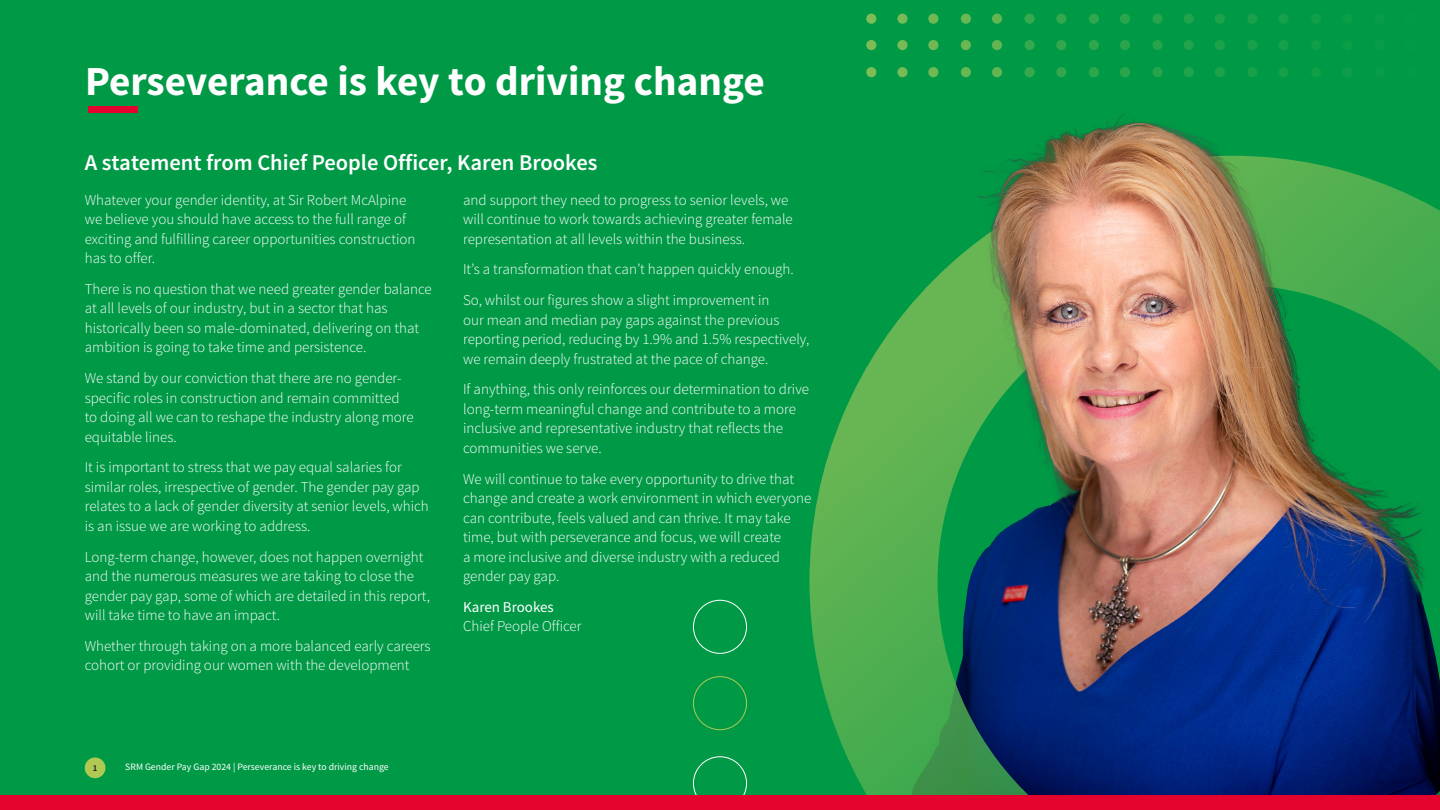
<style>
.page{position:relative;width:1440px;height:810px;background:#009a47}
.page>*{position:absolute;margin:0;border:0;box-sizing:border-box;transform-origin:0 0}
.t1{font:700 41.25px "Source Sans Pro";color:#fff}
.t2{font:600 22.5px "Source Sans Pro";color:#fff}
.t3{font:300 15px/19.5px "Source Sans Pro";color:#fff}
.t4{font:15px "Source Sans Variable";color:#fff}
.t5{font:9.75px "Source Sans Pro";color:#fff}
.t6{font:600 9px "Source Sans Pro";color:#1a1a1a}
</style>
<div class="page">
<img style="left:693px;top:70px;width:565px;height:725px">
<img style="left:809px;top:156px;width:631px;height:639px">
<div style="left:693px;top:600px;width:54px;height:54px;border:1px solid #fff;border-radius:50%"></div>
<div style="left:693px;top:676px;width:54px;height:54px;border:1px solid #b0c952;border-radius:50%"></div>
<div style="left:693px;top:756px;width:54px;height:54px;border:1px solid #fff;border-radius:50%"></div>
<div style="left:0;top:795px;width:1440px;height:15px;background:#e4032c"></div>
<div style="left:88px;top:106px;width:50px;height:7px;background:#e4032c"></div>
<svg style="left:1343px;top:67px;width:9px;height:10px"></svg>
<svg style="left:1311px;top:67px;width:10px;height:10px"></svg>
<svg style="left:1279px;top:67px;width:10px;height:10px"></svg>
<svg style="left:1247px;top:67px;width:10px;height:10px"></svg>
<svg style="left:1215px;top:67px;width:10px;height:10px"></svg>
<svg style="left:1184px;top:67px;width:10px;height:10px"></svg>
<svg style="left:1152px;top:67px;width:11px;height:10px"></svg>
<svg style="left:1120px;top:67px;width:10px;height:10px"></svg>
<svg style="left:1089px;top:67px;width:10px;height:10px"></svg>
<svg style="left:1056px;top:67px;width:10px;height:10px"></svg>
<svg style="left:1343px;top:40px;width:9px;height:10px"></svg>
<svg style="left:1311px;top:40px;width:10px;height:10px"></svg>
<svg style="left:1279px;top:40px;width:10px;height:10px"></svg>
<svg style="left:1247px;top:40px;width:10px;height:10px"></svg>
<svg style="left:1215px;top:40px;width:10px;height:10px"></svg>
<svg style="left:1184px;top:40px;width:10px;height:10px"></svg>
<svg style="left:1152px;top:40px;width:11px;height:10px"></svg>
<svg style="left:1120px;top:40px;width:10px;height:10px"></svg>
<svg style="left:1089px;top:40px;width:10px;height:10px"></svg>
<svg style="left:1056px;top:40px;width:10px;height:10px"></svg>
<svg style="left:1343px;top:14px;width:9px;height:9px"></svg>
<svg style="left:1311px;top:14px;width:10px;height:10px"></svg>
<svg style="left:1279px;top:14px;width:10px;height:10px"></svg>
<svg style="left:1247px;top:14px;width:10px;height:10px"></svg>
<svg style="left:1215px;top:14px;width:10px;height:10px"></svg>
<svg style="left:1184px;top:14px;width:10px;height:10px"></svg>
<svg style="left:1152px;top:14px;width:11px;height:10px"></svg>
<svg style="left:1120px;top:14px;width:10px;height:10px"></svg>
<svg style="left:1089px;top:14px;width:10px;height:10px"></svg>
<svg style="left:1056px;top:14px;width:10px;height:10px"></svg>
<svg style="left:1025px;top:67px;width:10px;height:10px"></svg>
<svg style="left:992px;top:67px;width:10px;height:10px"></svg>
<svg style="left:961px;top:67px;width:10px;height:10px"></svg>
<svg style="left:928px;top:67px;width:10px;height:10px"></svg>
<svg style="left:1025px;top:40px;width:10px;height:10px"></svg>
<svg style="left:992px;top:40px;width:10px;height:10px"></svg>
<svg style="left:961px;top:40px;width:10px;height:10px"></svg>
<svg style="left:928px;top:40px;width:10px;height:10px"></svg>
<svg style="left:1025px;top:14px;width:10px;height:10px"></svg>
<svg style="left:992px;top:14px;width:10px;height:10px"></svg>
<svg style="left:961px;top:14px;width:10px;height:10px"></svg>
<svg style="left:928px;top:14px;width:10px;height:10px"></svg>
<svg style="left:897px;top:67px;width:11px;height:10px"></svg>
<svg style="left:866px;top:67px;width:10px;height:10px"></svg>
<svg style="left:897px;top:40px;width:11px;height:10px"></svg>
<svg style="left:866px;top:40px;width:10px;height:10px"></svg>
<svg style="left:897px;top:14px;width:11px;height:10px"></svg>
<svg style="left:866px;top:14px;width:10px;height:10px"></svg>
<div style="left:85px;top:757px;width:20px;height:21px;background:#b0c952;border-radius:50%"></div>
<h1 class="t1" style="left:85px;top:55px;width:681px">Perseverance is key to driving change</h1>
<h2 class="t2" style="left:85px;top:148px;width:514px">A statement from Chief People Officer, Karen Brookes</h2>
<p class="t3" style="left:85px;top:190px;width:332px">Whatever your gender identity, at Sir Robert McAlpine we believe you should have access to the full range of exciting and fulfilling career opportunities construction has to offer.</p>
<p class="t3" style="left:85px;top:279px;width:349px">There is no question that we need greater gender balance at all levels of our industry, but in a sector that has historically been so male-dominated, delivering on that ambition is going to take time and persistence.</p>
<p class="t3" style="left:85px;top:368px;width:330px">We stand by our conviction that there are no gender&shy;specific roles in construction and remain committed to doing all we can to reshape the industry along more equitable lines.</p>
<p class="t3" style="left:85px;top:458px;width:346px">It is important to stress that we pay equal salaries for similar roles, irrespective of gender. The gender pay gap relates to a lack of gender diversity at senior levels, which is an issue we are working to address.</p>
<p class="t3" style="left:85px;top:547px;width:347px">Long-term change, however, does not happen overnight and the numerous measures we are taking to close the gender pay gap, some of which are detailed in this report, will take time to have an impact.</p>
<p class="t3" style="left:85px;top:636px;width:347px">Whether through taking on a more balanced early careers cohort or providing our women with the development</p>
<p class="t3" style="left:463px;top:190px;width:331px">and support they need to progress to senior levels, we will continue to work towards achieving greater female representation at all levels within the business.</p>
<p class="t3" style="left:463px;top:254px;width:332px;line-height:30.8px">It’s a transformation that can’t happen quickly enough.<br>So, whilst our figures show a slight improvement in</p>
<p class="t3" style="left:463px;top:310px;width:348px">our mean and median pay gaps against the previous reporting period, reducing by 1.9% and 1.5% respectively, we remain deeply frustrated at the pace of change.</p>
<p class="t3" style="left:463px;top:380px;width:347px">If anything, this only reinforces our determination to drive long-term meaningful change and contribute to a more inclusive and representative industry that reflects the communities we serve.</p>
<p class="t3" style="left:463px;top:469px;width:350px">We will continue to take every opportunity to drive that change and create a work environment in which everyone can contribute, feels valued and can thrive. It may take time, but with perseverance and focus, we will create<br>a more inclusive and diverse industry with a reduced gender pay gap.</p>
<p class="t4" style="left:463px;top:598px;width:92px">Karen Brookes</p>
<p class="t3" style="left:463px;top:617px;width:120px">Chief People Officer</p>
<p class="t6" style="left:93px;top:762px;width:6px">1</p>
<p class="t5" style="left:125px;top:761px;width:265px">SRM Gender Pay Gap 2024 | Perseverance is key to driving change</p>
</div>
